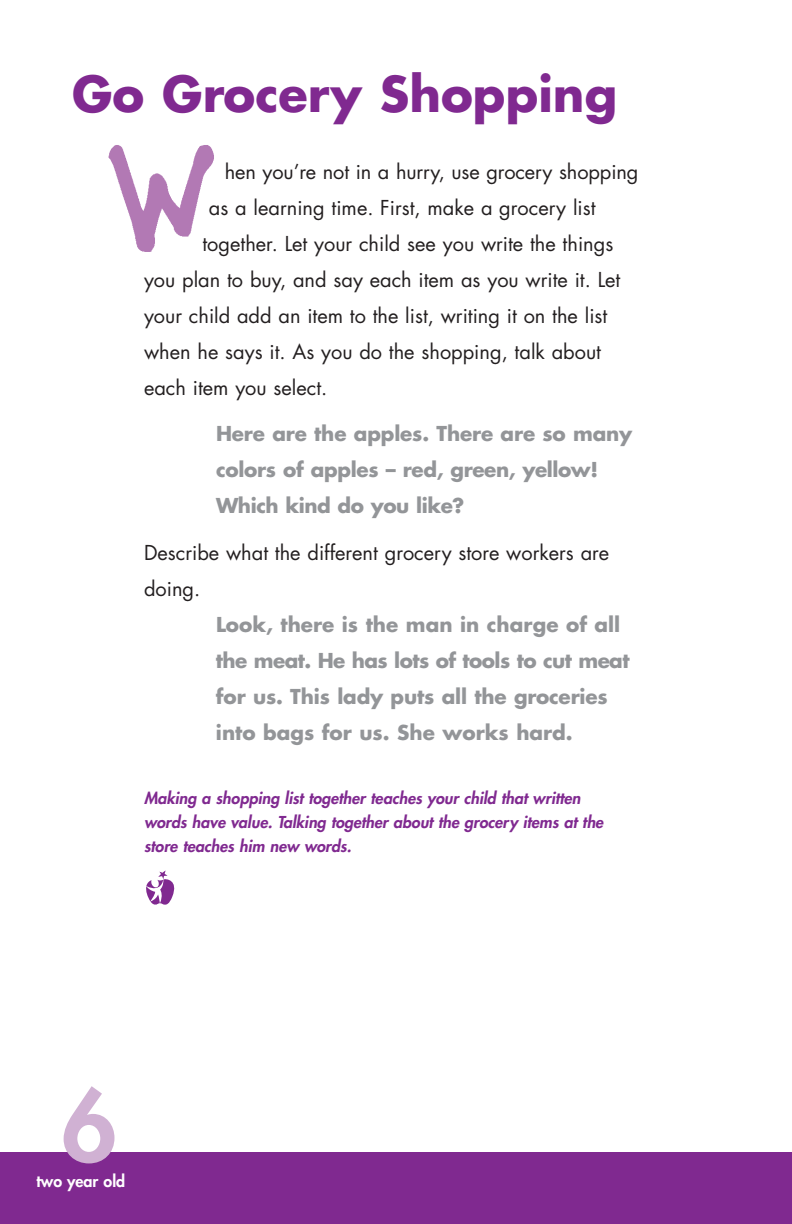
<style>
.page{position:relative;width:792px;height:1224px;background:#fff}
.page>*{position:absolute;margin:0;border:0;box-sizing:border-box;transform-origin:0 0}
.t1{font:800 96px "Futura";color:#d0b1d3}
.t2{font:700 48px "Futura";color:#802990}
.t3{font:20px/36px "Futura";color:#231f20}
.t4{font:700 20px/36px "Futura";letter-spacing:-.005em;color:#939598}
.t5{font:italic 800 16px/24px "Futura";color:#802990}
.t6{font:800 16px "Futura";color:#fff}
</style>
<div class="page">
<div style="left:0;top:1152px;width:792px;height:72px;background:#802990"></div>
<svg style="left:146px;top:870px;width:29px;height:35px"></svg>
<img style="left:108px;top:145px;width:106px;height:107px">
<h2 class="t2" style="left:72px;top:72px;width:547px">Go Grocery Shopping</h2>
<p class="t3" style="left:225px;top:155px;width:415px">hen you’re not in a hurry, use grocery shopping</p>
<p class="t3" style="left:209px;top:191px;width:388px">as a learning time. First, make a grocery list</p>
<p class="t3" style="left:203px;top:227px;width:412px">together. Let your child see you write the things</p>
<p class="t3" style="left:144px;top:263px;width:478px">you plan to buy, and say each item as you write it. Let</p>
<p class="t3" style="left:144px;top:299px;width:465px">your child add an item to the list, writing it on the list</p>
<p class="t3" style="left:144px;top:335px;width:459px">when he says it. As you do the shopping, talk about</p>
<p class="t3" style="left:144px;top:371px;width:185px">each item you select.</p>
<p class="t4" style="left:216px;top:418px;width:418px">Here are the apples. There are so many colors of apples – red, green, yellow!<br>Which kind do you like?</p>
<p class="t3" style="left:144px;top:537px;width:467px">Describe what the different grocery store workers are doing.</p>
<p class="t4" style="left:216px;top:608px;width:415px">Look, there is the man in charge of all the meat. He has lots of tools to cut meat for us. This lady puts all the groceries into bags for us. She works hard.</p>
<p class="t5" style="left:144px;top:787px;width:461px">Making a shopping list together teaches your child that written words have value. Talking together about the grocery items at the store teaches him new words.</p>
<h1 class="t1" style="left:62px;top:1080px;width:57px">6</h1>
<p class="t6" style="left:36px;top:1174px;width:90px">two year old</p>
</div>
